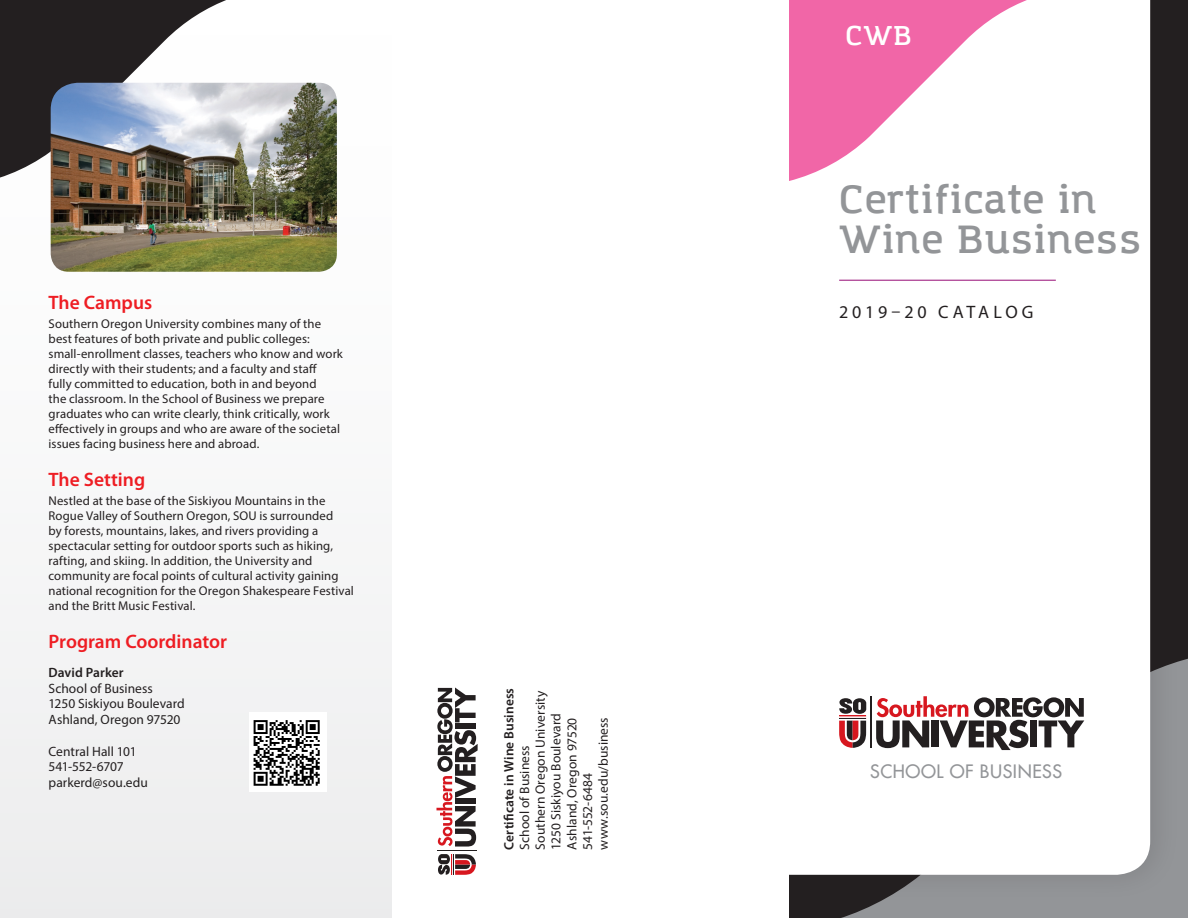
<style>
.page{position:relative;width:1188px;height:918px;background:#fff}
.page>*{position:absolute;margin:0;border:0;box-sizing:border-box;transform-origin:0 0}
.Lubalin_14{font:600 39px/40.5px "Amazing Grotesk";letter-spacing:.03em;color:#939598}
.Lubalin_14-2{font:600 27px "Amazing Grotesk";color:#fff}
.sub_13_red{font:600 19.5px "Myriad Pro";color:#ee1d23}
.Lubalin_14-3{font:18px "Futura";letter-spacing:.03em;color:#939598}
.Lubalin_14-4{font:18px "Myriad Pro";letter-spacing:.21em;color:#231f20}
.Body_Text_1{font:13.5px "Myriad Pro";color:#231f20}
.Body_Text_1-2{font:600 13.5px "Myriad Pro";letter-spacing:.005em;color:#231f20}
.Body_Text_1-3{font:13.5px "Myriad Pro";letter-spacing:-.025em;color:#231f20}
.Course_List_1{font:12.75px/15px "Myriad Pro";letter-spacing:.005em;color:#231f20}
</style>
<div class="page">
<div style="left:0;top:0;width:392px;height:918px;background:#f6f6f6"></div>
<svg style="left:789px;top:650px;width:399px;height:268px;background:#818285"></svg>
<div style="left:766px;top:0;width:416px;height:902px;background:#231f20;opacity:.15"></div>
<svg style="left:789px;top:0;width:361px;height:875px"></svg>
<svg style="left:789px;top:0;width:320px;height:181px"></svg>
<svg style="left:0;top:0;width:308px;height:181px;fill:#231f20"></svg>
<div style="left:668px;top:0;width:121px;height:918px;background:#fff"></div>
<hr style="left:871px;top:697px;width:1px;height:51px;background:#231f20">
<svg style="left:839px;top:698px;width:27px;height:50px"></svg>
<svg style="left:876px;top:696px;width:208px;height:54px"></svg>
<hr style="left:437px;top:850px;width:39px;height:1px;background:#231f20">
<svg style="left:438px;top:854px;width:38px;height:21px"></svg>
<svg style="left:436px;top:688px;width:42px;height:159px"></svg>
<hr style="left:839px;top:280px;width:217px;height:1px;background:#970c76">
<img style="left:51px;top:83px;width:286px;height:189px">
<img style="left:253px;top:720px;width:67px;height:66px">
<p class="sub_13_red" style="left:49px;top:291px;width:105px">The Campus</p>
<p class="Course_List_1" style="left:49px;top:316px;width:296px">Southern Oregon University combines many of the best features of both private and public colleges: small-enrollment classes, teachers who know and work directly with their students; and a faculty and staff fully committed to education, both in and beyond<br>the classroom. In the School of Business we prepare graduates who can write clearly, think critically, work effectively in groups and who are aware of the societal issues facing business here and abroad.</p>
<p class="sub_13_red" style="left:49px;top:468px;width:98px">The Setting</p>
<p class="Course_List_1" style="left:49px;top:493px;width:307px">Nestled at the base of the Siskiyou Mountains in the Rogue Valley of Southern Oregon, SOU is surrounded<br>by forests, mountains, lakes, and rivers providing a spectacular setting for outdoor sports such as hiking, rafting, and skiing. In addition, the University and community are focal points of cultural activity gaining national recognition for the Oregon Shakespeare Festival and the Britt Music Festival.</p>
<p class="sub_13_red" style="left:49px;top:630px;width:180px">Program Coordinator</p>
<p class="Body_Text_1-2" style="left:49px;top:665px;width:77px">David Parker</p>
<p class="Body_Text_1" style="left:49px;top:680px;width:106px">School of Business</p>
<p class="Body_Text_1" style="left:49px;top:696px;width:138px">1250 Siskiyou Boulevard</p>
<p class="Body_Text_1" style="left:49px;top:711px;width:133px">Ashland, Oregon 97520</p>
<p class="Body_Text_1" style="left:49px;top:743px;width:89px">Central Hall 101</p>
<p class="Body_Text_1-3" style="left:49px;top:759px;width:77px">541-552-6707</p>
<p class="Body_Text_1" style="left:49px;top:774px;width:101px">parkerd@sou.edu</p>
<p class="Body_Text_1-2" style="left:501px;top:850px;width:163px;rotate:-90deg">Certificate in Wine Business</p>
<p class="Body_Text_1" style="left:532px;top:850px;width:160px;rotate:-90deg">Southern Oregon University</p>
<p class="Body_Text_1" style="left:548px;top:850px;width:138px;rotate:-90deg">1250 Siskiyou Boulevard</p>
<p class="Body_Text_1" style="left:564px;top:850px;width:133px;rotate:-90deg">Ashland, Oregon 97520</p>
<p class="Body_Text_1" style="left:595px;top:850px;width:134px;rotate:-90deg">www.sou.edu/business</p>
<p class="Body_Text_1" style="left:516px;top:850px;width:106px;rotate:-90deg">School of Business</p>
<p class="Body_Text_1" style="left:579px;top:850px;width:78px;rotate:-90deg">541-552-6484</p>
<p class="Lubalin_14-2" style="left:846px;top:19px;width:67px">CWB</p>
<p class="Lubalin_14" style="left:839px;top:180px;width:303px">Certificate in<br>Wine Business</p>
<p class="Lubalin_14-4" style="left:839px;top:301px;width:196px">2019–20 CATALOG</p>
<p class="Lubalin_14-3" style="left:870px;top:760px;width:193px">SCHOOL OF BUSINESS</p>
</div>
